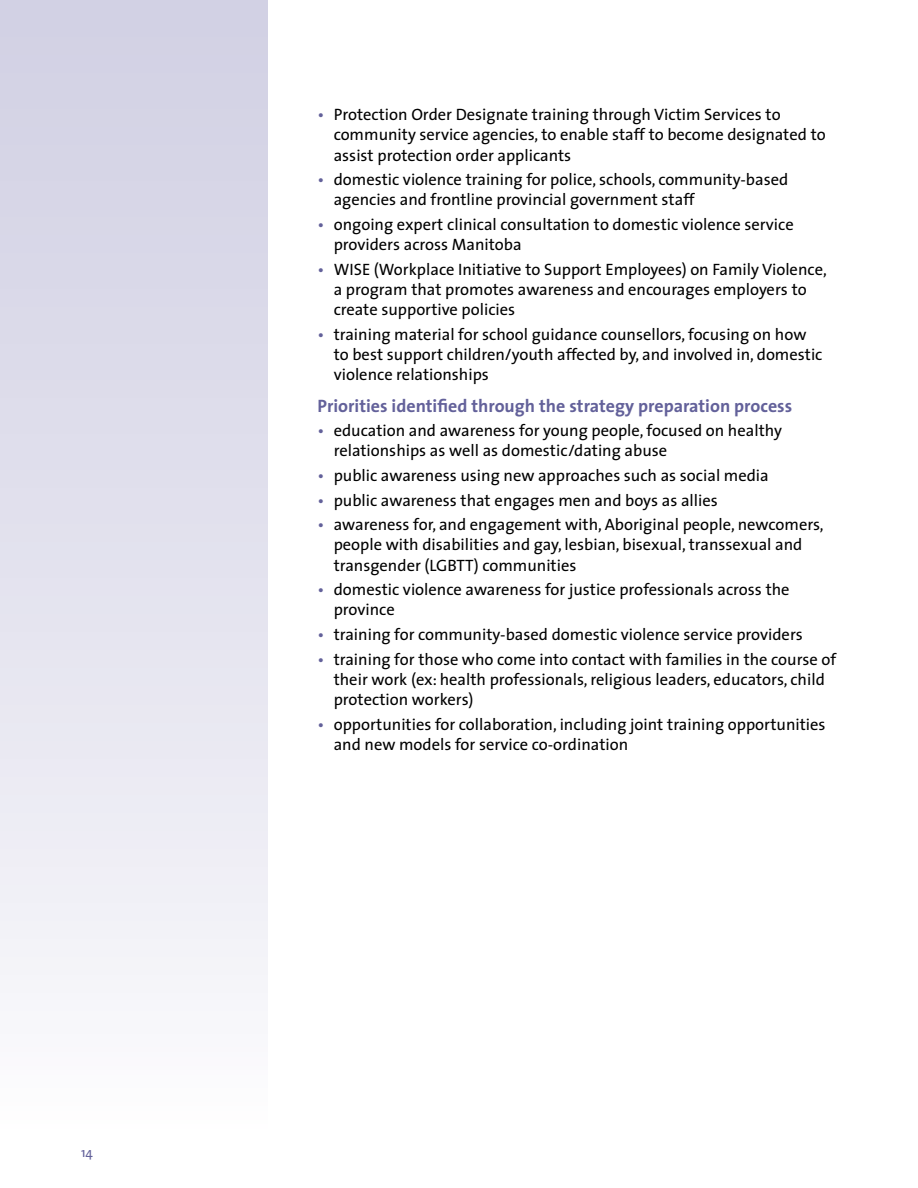
<style>
.page{position:relative;width:918px;height:1188px;background:#fff}
.page>*{position:absolute;margin:0;border:0;box-sizing:border-box;transform-origin:0 0}
.t1{font:700 18px "The Sans";color:#63619a}
.t2{font:16.5px/20.2px "The Sans";color:#000}
.t3{font:13.5px "The Sans";color:#63619a}
.s1{color:#63619a}
</style>
<div class="page">
<div style="left:0;top:0;width:268px;height:1137px;background:linear-gradient(to bottom,#cfcee2,#fafafc)"></div>
<p class="t3" style="left:81px;top:1142px;width:13px">14</p>
<p class="t2" style="left:334px;top:104px;width:494px;text-indent:-16px"><span class="s1">•</span> Protection Order Designate training through Victim Services to community service agencies, to enable staff to become designated to assist protection order applicants</p>
<p class="t2" style="left:334px;top:169px;width:456px;text-indent:-16px"><span class="s1">•</span> domestic violence training for police, schools, community-based agencies and frontline provincial government staff</p>
<p class="t2" style="left:334px;top:214px;width:462px;text-indent:-16px"><span class="s1">•</span> ongoing expert clinical consultation to domestic violence service providers across Manitoba</p>
<p class="t2" style="left:334px;top:259px;width:495px;text-indent:-16px"><span class="s1">•</span> WISE (Workplace Initiative to Support Employees) on Family Violence, a program that promotes awareness and encourages employers to create supportive policies</p>
<p class="t2" style="left:334px;top:324px;width:490px;text-indent:-16px"><span class="s1">•</span> training material for school guidance counsellors, focusing on how to best support children/youth affected by, and involved in, domestic violence relationships</p>
<p class="t1" style="left:318px;top:390px;width:476px">Priorities identified through the strategy preparation process</p>
<p class="t2" style="left:334px;top:420px;width:450px;text-indent:-16px"><span class="s1">•</span> education and awareness for young people, focused on healthy relationships as well as domestic/dating abuse</p>
<p class="t2" style="left:318px;top:465px;width:453px"><span class="s1">•</span> public awareness using new approaches such as social media</p>
<p class="t2" style="left:318px;top:489px;width:402px"><span class="s1">•</span> public awareness that engages men and boys as allies</p>
<p class="t2" style="left:334px;top:514px;width:492px;text-indent:-16px"><span class="s1">•</span> awareness for, and engagement with, Aboriginal people, newcomers, people with disabilities and gay, lesbian, bisexual, transsexual and transgender (LGBTT) communities</p>
<p class="t2" style="left:334px;top:579px;width:457px;text-indent:-16px"><span class="s1">•</span> domestic violence awareness for justice professionals across the province</p>
<p class="t2" style="left:318px;top:624px;width:487px"><span class="s1">•</span> training for community-based domestic violence service providers</p>
<p class="t2" style="left:334px;top:648px;width:504px;text-indent:-16px"><span class="s1">•</span> training for those who come into contact with families in the course of their work (ex: health professionals, religious leaders, educators, child protection workers)</p>
<p class="t2" style="left:334px;top:713px;width:493px;text-indent:-16px"><span class="s1">•</span> opportunities for collaboration, including joint training opportunities and new models for service co-ordination</p>
</div>
